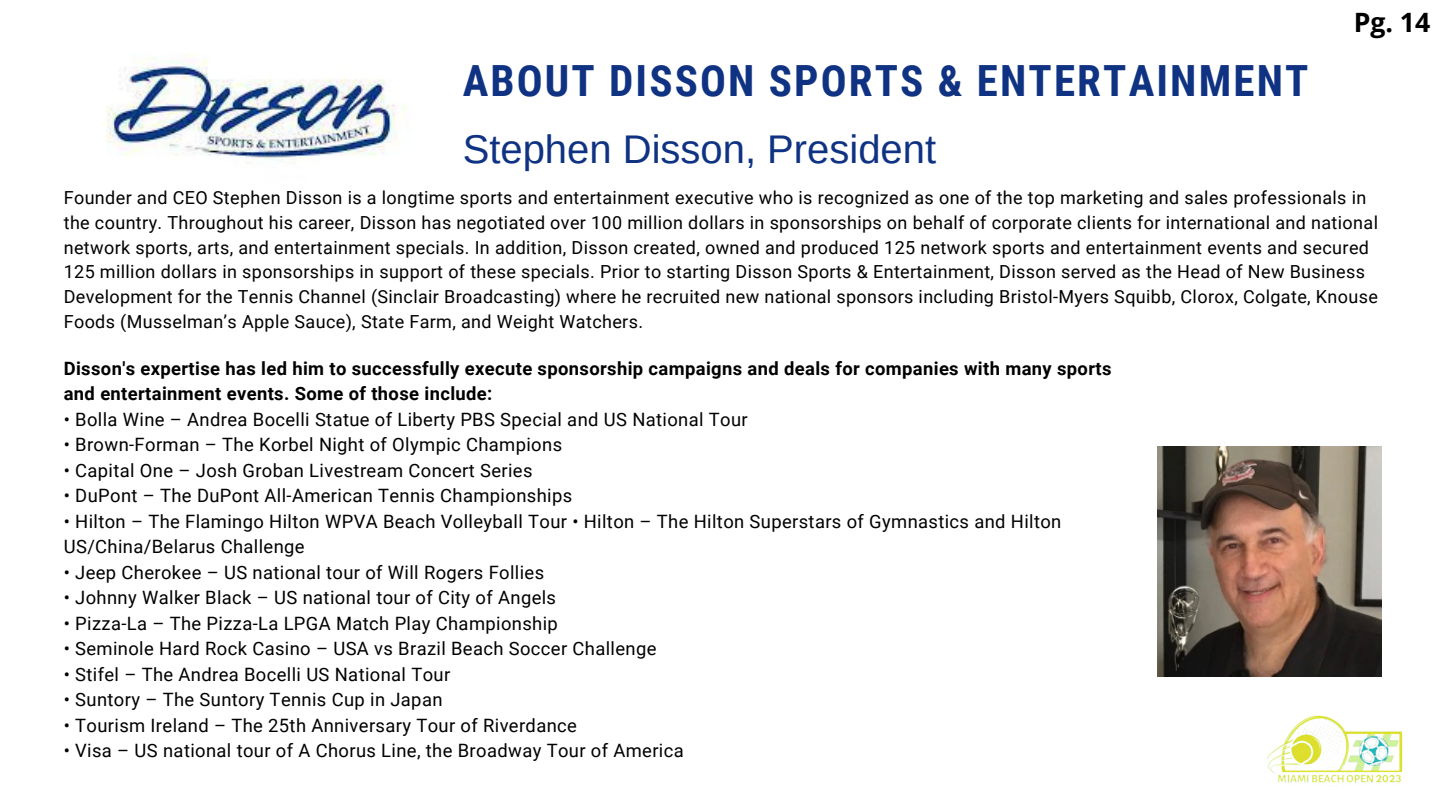
<style>
.page{position:relative;width:1440px;height:810px;background:#fff}
.page>*{position:absolute;margin:0;border:0;box-sizing:border-box;transform-origin:0 0}
.t1{font:700 43px "Roboto Condensed";letter-spacing:.05em;color:#0f3282}
.t2{font:40px "Arimo";color:#0f3282}
.t3{font:700 26.6px "Open Sans";color:#000}
.t4{font:18.4px/25.5px "Roboto";letter-spacing:.02em;color:#000}
.t5{font:700 18.4px/25.5px "Roboto";letter-spacing:.02em;color:#000}
.t6{font:18px/24.8px "Roboto";letter-spacing:.02em;color:#000}
</style>
<div class="page">
<img style="left:106px;top:54px;width:301px;height:109px">
<img style="left:1158px;top:446px;width:223px;height:230px">
<img style="left:1267px;top:715px;width:136px;height:71px">
<h3 class="t3" style="left:1354px;top:3px;width:78px">Pg. 14</h3>
<h1 class="t1" style="left:463px;top:56px;width:847px">ABOUT DISSON SPORTS &amp; ENTERTAINMENT</h1>
<h2 class="t2" style="left:463px;top:127px;width:475px">Stephen Disson, President</h2>
<p class="t6" style="left:64px;top:186px;width:1316px">Founder and CEO Stephen Disson is a longtime sports and entertainment executive who is recognized as one of the top marketing and sales professionals in the country. Throughout his career, Disson has negotiated over 100 million dollars in sponsorships on behalf of corporate clients for international and national network sports, arts, and entertainment specials. In addition, Disson created, owned and produced 125 network sports and entertainment events and secured 125 million dollars in sponsorships in support of these specials. Prior to starting Disson Sports &amp; Entertainment, Disson served as the Head of New Business Development for the Tennis Channel (Sinclair Broadcasting) where he recruited new national sponsors including Bristol-Myers Squibb, Clorox, Colgate, Knouse Foods (Musselman’s Apple Sauce), State Farm, and Weight Watchers.</p>
<p class="t5" style="left:64px;top:355px;width:1049px">Disson's expertise has led him to successfully execute sponsorship campaigns and deals for companies with many sports and entertainment events. Some of those include:</p>
<p class="t4" style="left:64px;top:406px;width:686px">• Bolla Wine – Andrea Bocelli Statue of Liberty PBS Special and US National Tour</p>
<p class="t4" style="left:64px;top:432px;width:500px">• Brown-Forman – The Korbel Night of Olympic Champions</p>
<p class="t4" style="left:64px;top:457px;width:470px">• Capital One – Josh Groban Livestream Concert Series</p>
<p class="t4" style="left:64px;top:483px;width:510px">• DuPont – The DuPont All-American Tennis Championships</p>
<p class="t4" style="left:64px;top:508px;width:999px">• Hilton – The Flamingo Hilton WPVA Beach Volleyball Tour • Hilton – The Hilton Superstars of Gymnastics and Hilton<br>US/China/Belarus Challenge</p>
<p class="t4" style="left:64px;top:559px;width:482px">• Jeep Cherokee – US national tour of Will Rogers Follies</p>
<p class="t4" style="left:64px;top:585px;width:494px">• Johnny Walker Black – US national tour of City of Angels</p>
<p class="t4" style="left:64px;top:610px;width:496px">• Pizza-La – The Pizza-La LPGA Match Play Championship</p>
<p class="t4" style="left:64px;top:636px;width:594px">• Seminole Hard Rock Casino – USA vs Brazil Beach Soccer Challenge</p>
<p class="t4" style="left:64px;top:661px;width:388px">• Stifel – The Andrea Bocelli US National Tour</p>
<p class="t4" style="left:64px;top:687px;width:380px">• Suntory – The Suntory Tennis Cup in Japan</p>
<p class="t4" style="left:64px;top:712px;width:515px">• Tourism Ireland – The 25th Anniversary Tour of Riverdance</p>
<p class="t4" style="left:64px;top:738px;width:622px">• Visa – US national tour of A Chorus Line, the Broadway Tour of America</p>
</div>
